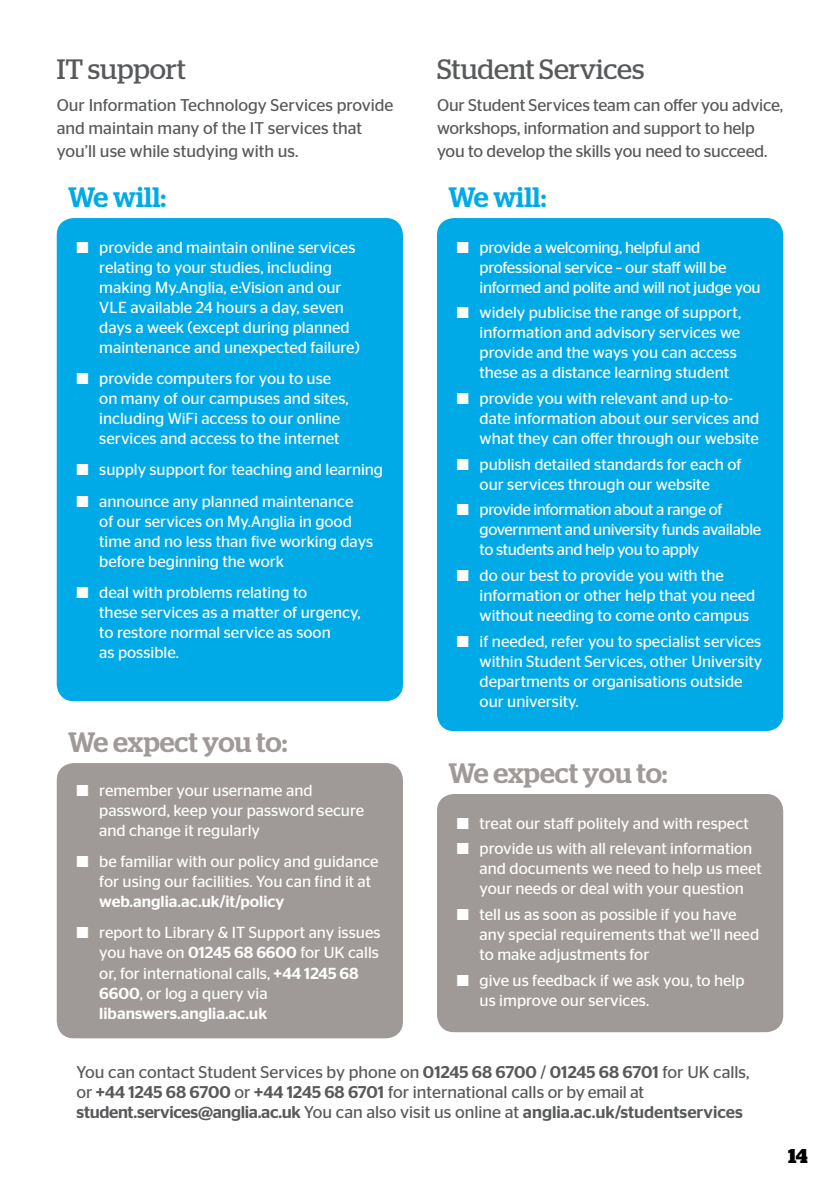
<style>
.page{position:relative;width:840px;height:1191px;background:#fff}
.page>*{position:absolute;margin:0;border:0;box-sizing:border-box;transform-origin:0 0}
.t1{font:500 28px "Stag";color:#9f9a98}
.t2{font:28px "Stag";color:#58595b}
.t3{font:500 28px "Stag";color:#00aae7}
.t4{font:700 20px "Stag";color:#000}
.t5{font:17px/23px "Stag Sans";color:#58595b}
.t6{font:16px/20px "Stag Sans";color:#fff}
.t7{font:16px/20px "Stag Sans";letter-spacing:-.02em;color:#fff}
.t8{font:16px/20px "Stag Sans";letter-spacing:-.025em;color:#fff}
.t9{font:500 16px "Stag Sans";color:#fff}
.s1{font-weight:500}
</style>
<div class="page">
<div style="left:437px;top:794px;width:345px;height:238px;background:#9f9a98;border-radius:17px"></div>
<div style="left:57px;top:763px;width:346px;height:275px;background:#9f9a98;border-radius:17px"></div>
<div style="left:437px;top:218px;width:345px;height:513px;background:#00aae7;border-radius:17px"></div>
<div style="left:57px;top:218px;width:346px;height:483px;background:#00aae7;border-radius:17px"></div>
<h1 class="t2" style="left:57px;top:53px;width:131px">IT support</h1>
<p class="t5" style="left:57px;top:93px;width:338px">Our Information Technology Services provide and maintain many of the IT services that you’ll use while studying with us.</p>
<h1 class="t3" style="left:68px;top:180px;width:100px">We will:</h1>
<p class="t6" style="left:99px;top:237px;width:262px;text-indent:-23px">■ provide and maintain online services relating to your studies, including making My.Anglia, e:Vision and our VLE available 24 hours a day, seven days a week (except during planned maintenance and unexpected failure)</p>
<p class="t6" style="left:99px;top:368px;width:251px;text-indent:-23px">■ provide computers for you to use on many of our campuses and sites, including WiFi access to our online services and access to the internet</p>
<p class="t6" style="left:77px;top:460px;width:308px">■ supply support for teaching and learning</p>
<p class="t6" style="left:99px;top:491px;width:275px;text-indent:-23px">■ announce any planned maintenance<br>of our services on My.Anglia in good time and no less than five working days before beginning the work</p>
<p class="t6" style="left:99px;top:582px;width:262px;text-indent:-23px">■ deal with problems relating to<br>these services as a matter of urgency, to restore normal service as soon<br>as possible.</p>
<h1 class="t1" style="left:68px;top:725px;width:221px">We expect you to:</h1>
<p class="t6" style="left:99px;top:780px;width:266px;text-indent:-23px">■ remember your username and password, keep your password secure and change it regularly</p>
<p class="t6" style="left:99px;top:851px;width:280px;text-indent:-23px">■ be familiar with our policy and guidance for using our facilities. You can find it at</p>
<p class="t9" style="left:99px;top:892px;width:186px">web.anglia.ac.uk/it/policy</p>
<p class="t6" style="left:99px;top:922px;width:282px;text-indent:-23px">■ report to Library &amp; IT Support any issues you have on <span class="s1">01245 68 6600</span> for UK calls or, for international calls, <span class="s1">+44 1245 68<br>6600</span>, or log a query via <span class="s1">libanswers.anglia.ac.uk</span></p>
<h1 class="t2" style="left:437px;top:53px;width:209px">Student Services</h1>
<p class="t5" style="left:437px;top:93px;width:347px">Our Student Services team can offer you advice, workshops, information and support to help you to develop the skills you need to succeed.</p>
<h1 class="t3" style="left:448px;top:180px;width:100px">We will:</h1>
<p class="t7" style="left:479px;top:237px;width:282px;text-indent:-23px">■ provide a welcoming, helpful and professional service – our staff will be informed and polite and will not judge you</p>
<p class="t6" style="left:479px;top:303px;width:263px;text-indent:-23px">■ widely publicise the range of support, information and advisory services we provide and the ways you can access these as a distance learning student</p>
<p class="t6" style="left:479px;top:388px;width:281px;text-indent:-23px">■ provide you with relevant and up-to&shy;date information about our services and what they can offer through our website</p>
<p class="t6" style="left:456px;top:454px;width:286px;text-align:center">■ publish detailed standards for each of our services through our website</p>
<p class="t8" style="left:479px;top:500px;width:283px;text-indent:-23px">■ provide information about a range of government and university funds available to students and help you to apply</p>
<p class="t6" style="left:479px;top:565px;width:277px;text-indent:-23px">■ do our best to provide you with the information or other help that you need without needing to come onto campus</p>
<p class="t6" style="left:479px;top:631px;width:284px;text-indent:-23px">■ if needed, refer you to specialist services within Student Services, other University departments or organisations outside our university.</p>
<h1 class="t1" style="left:448px;top:756px;width:221px">We expect you to:</h1>
<p class="t6" style="left:456px;top:813px;width:293px">■ treat our staff politely and with respect</p>
<p class="t6" style="left:479px;top:838px;width:284px;text-indent:-23px">■ provide us with all relevant information and documents we need to help us meet your needs or deal with your question</p>
<p class="t6" style="left:479px;top:904px;width:281px;text-indent:-23px">■ tell us as soon as possible if you have any special requirements that we’ll need to make adjustments for</p>
<p class="t6" style="left:479px;top:970px;width:266px;text-indent:-23px">■ give us feedback if we ask you, to help us improve our services.</p>
<p class="t5" style="left:77px;top:1061px;width:674px;line-height:20px">You can contact Student Services by phone on <span class="s1">01245 68 6700</span> / <span class="s1">01245 68 6701</span> for UK calls, or <span class="s1">+44 1245 68 6700</span> or <span class="s1">+44 1245 68 6701</span> for international calls or by email at <span class="s1">student.services@anglia.ac.uk</span> You can also visit us online at <span class="s1">anglia.ac.uk/studentservices</span></p>
<p class="t4" style="left:787px;top:1144px;width:21px">14</p>
</div>
